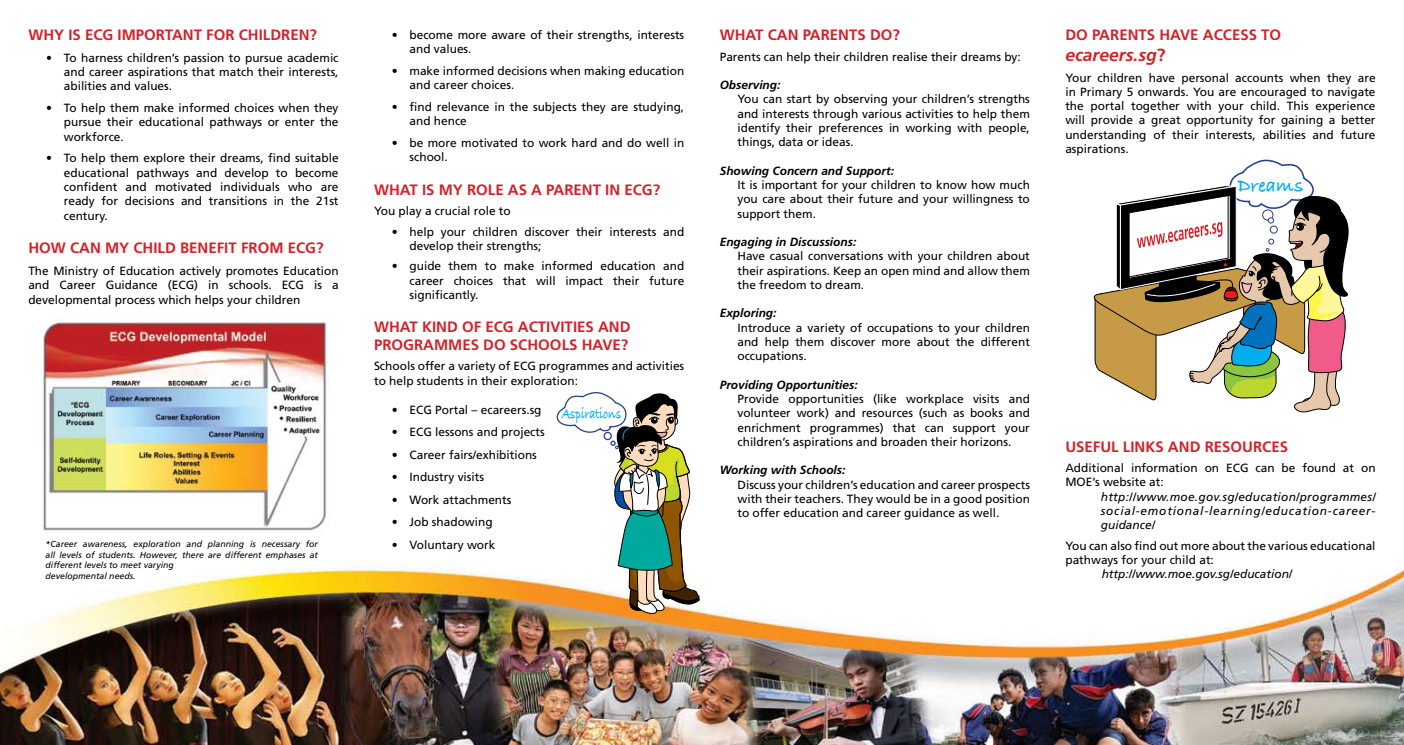
<style>
.page{position:relative;width:1404px;height:745px;background:#fff}
.page>*{position:absolute;margin:0;border:0;box-sizing:border-box;transform-origin:0 0}
.t1{font:20px "Bradley Hand ITCTT Bold";color:#00aeef}
.t2{font:italic 700 17.5px "Frutiger";color:#d2232a}
.t3{font:15.5px "Bradley Hand ITCTT Bold";color:#00aeef;scale:.75 1}
.t4{font:700 15px/18px "Frutiger";color:#d2232a}
.t5{font:11.88px/14.2px "Frutiger";color:#000;text-align:justify}
.t6{font:italic 700 11.88px "Frutiger";color:#000}
.t7{font:italic 11.88px/14.2px "Frutiger";letter-spacing:.065em;color:#000;text-align:justify}
.t8{font:italic 11.88px "Frutiger";color:#000}
.t9{font:italic 8.75px/10.5px "Frutiger";color:#000}
.s1{font-style:normal}
</style>
<div class="page">
<img style="left:0;top:561px;width:1403px;height:183px">
<img style="left:41px;top:322px;width:286px;height:209px">
<svg style="left:556px;top:392px;width:143px;height:240px"></svg>
<svg style="left:1093px;top:159px;width:256px;height:254px"></svg>
<p class="t4" style="left:28px;top:26px;width:290px">WHY IS ECG IMPORTANT FOR CHILDREN?</p>
<p class="t5" style="left:64px;top:50px;width:276px;text-indent:-18px">• To harness children’s passion to pursue academic and career aspirations that match their interests, abilities and values.</p>
<p class="t5" style="left:64px;top:101px;width:276px;text-indent:-18px">• To help them make informed choices when they pursue their educational pathways or enter the workforce.</p>
<p class="t5" style="left:64px;top:151px;width:276px;text-indent:-18px">• To help them explore their dreams, find suitable educational pathways and develop to become confident and motivated individuals who are ready for decisions and transitions in the 21st century.</p>
<p class="t4" style="left:28px;top:239px;width:297px">HOW CAN MY CHILD BENEFIT FROM ECG?</p>
<p class="t5" style="left:28px;top:263px;width:312px">The Ministry of Education actively promotes Education and Career Guidance (ECG) in schools. ECG is a developmental process which helps your children</p>
<p class="t9" style="left:46px;top:538px;width:274px">*Career awareness, exploration and planning is necessary for all levels of students. However, there are different emphases at different levels to meet varying<br>developmental needs.</p>
<p class="t5" style="left:409px;top:28px;width:276px;text-indent:-18px">• become more aware of their strengths, interests and values.</p>
<p class="t5" style="left:409px;top:64px;width:276px;text-indent:-18px">• make informed decisions when making education and career choices.</p>
<p class="t5" style="left:409px;top:100px;width:276px;text-indent:-18px">• find relevance in the subjects they are studying, and hence</p>
<p class="t5" style="left:409px;top:136px;width:276px;text-indent:-18px">• be more motivated to work hard and do well in school.</p>
<p class="t4" style="left:374px;top:180px;width:288px">WHAT IS MY ROLE AS A PARENT IN ECG?</p>
<p class="t5" style="left:374px;top:203px;width:138px">You play a crucial role to</p>
<p class="t5" style="left:409px;top:224px;width:276px;text-indent:-18px">• help your children discover their interests and develop their strengths;</p>
<p class="t5" style="left:409px;top:259px;width:276px;text-indent:-18px">• guide them to make informed education and career choices that will impact their future significantly.</p>
<p class="t4" style="left:374px;top:317px;width:256px">WHAT KI ND OF ECG ACTIVITIES AND<br>PROGRAMM ES DO SCHOOLS HAVE?</p>
<p class="t5" style="left:374px;top:359px;width:312px">Schools offer a variety of ECG programmes and activities to help students in their exploration:</p>
<p class="t5" style="left:392px;top:402px;width:151px">• ECG Portal – ecareers.sg</p>
<p class="t5" style="left:392px;top:424px;width:154px">• ECG lessons and projects</p>
<p class="t5" style="left:392px;top:447px;width:147px">• Career fairs/exhibitions</p>
<p class="t5" style="left:392px;top:469px;width:94px">• Industry visits</p>
<p class="t5" style="left:392px;top:492px;width:121px">• Work attachments</p>
<p class="t5" style="left:392px;top:514px;width:102px">• Job shadowing</p>
<p class="t5" style="left:392px;top:537px;width:105px">• Voluntary work</p>
<h3 class="t3" style="left:562px;top:404px;width:81px">Aspirations</h3>
<p class="t4" style="left:719px;top:26px;width:182px">WHAT CAN PARENTS DO?</p>
<p class="t5" style="left:719px;top:49px;width:302px">Parents can help their children realise their dreams by:</p>
<p class="t6" style="left:719px;top:78px;width:62px">Observing:</p>
<p class="t5" style="left:737px;top:92px;width:294px">You can start by observing your children’s strengths and interests through various activities to help them identify their preferences in working with people, things, data or ideas.</p>
<p class="t6" style="left:719px;top:163px;width:176px">Showing Concern and Support:</p>
<p class="t5" style="left:737px;top:177px;width:294px">It is important for your children to know how much you care about their future and your willingness to support them.</p>
<p class="t6" style="left:719px;top:235px;width:138px">Engaging in Discussions:</p>
<p class="t5" style="left:737px;top:249px;width:294px">Have casual conversations with your children about their aspirations. Keep an open mind and allow them the freedom to dream.</p>
<p class="t6" style="left:719px;top:306px;width:58px">Exploring:</p>
<p class="t5" style="left:737px;top:320px;width:294px">Introduce a variety of occupations to your children and help them discover more about the different occupations.</p>
<p class="t6" style="left:719px;top:377px;width:139px">Providing Opportunities:</p>
<p class="t5" style="left:737px;top:391px;width:294px">Provide opportunities (like workplace visits and volunteer work) and resources (such as books and enrichment programmes) that can support your children’s aspirations and broaden their horizons.</p>
<p class="t6" style="left:719px;top:463px;width:127px">Working with Schools:</p>
<p class="t5" style="left:737px;top:477px;width:294px">Discuss your children’s education and career prospects with their teachers. They would be in a good position to offer education and career guidance as well.</p>
<p class="t4" style="left:1065px;top:26px;width:217px">DO PARENTS HAVE ACCESS TO</p>
<h2 class="t2" style="left:1065px;top:45px;width:102px">ecareers.sg<span class="s1">?</span></h2>
<p class="t5" style="left:1065px;top:70px;width:312px">Your children have personal accounts when they are in Primary 5 onwards. You are encouraged to navigate the portal together with your child. This experience will provide a great opportunity for gaining a better understanding of their interests, abilities and future aspirations.</p>
<h1 class="t1" style="left:1237px;top:174px;width:67px">Dreams</h1>
<p class="t4" style="left:1065px;top:437px;width:224px">USEFUL LINKS AND RESOURCES</p>
<p class="t5" style="left:1065px;top:460px;width:312px">Additional information on ECG can be found at on<br>MOE’s website at:</p>
<p class="t7" style="left:1100px;top:489px;width:276px">http://www.moe.gov.sg/education/programmes/ social-emotional-learning/education-career&shy;guidance/</p>
<p class="t5" style="left:1065px;top:538px;width:311px">You can also find out more about the various educational pathways for your child at:</p>
<p class="t8" style="left:1101px;top:566px;width:192px">http://www.moe.gov.sg/education/</p>
</div>
